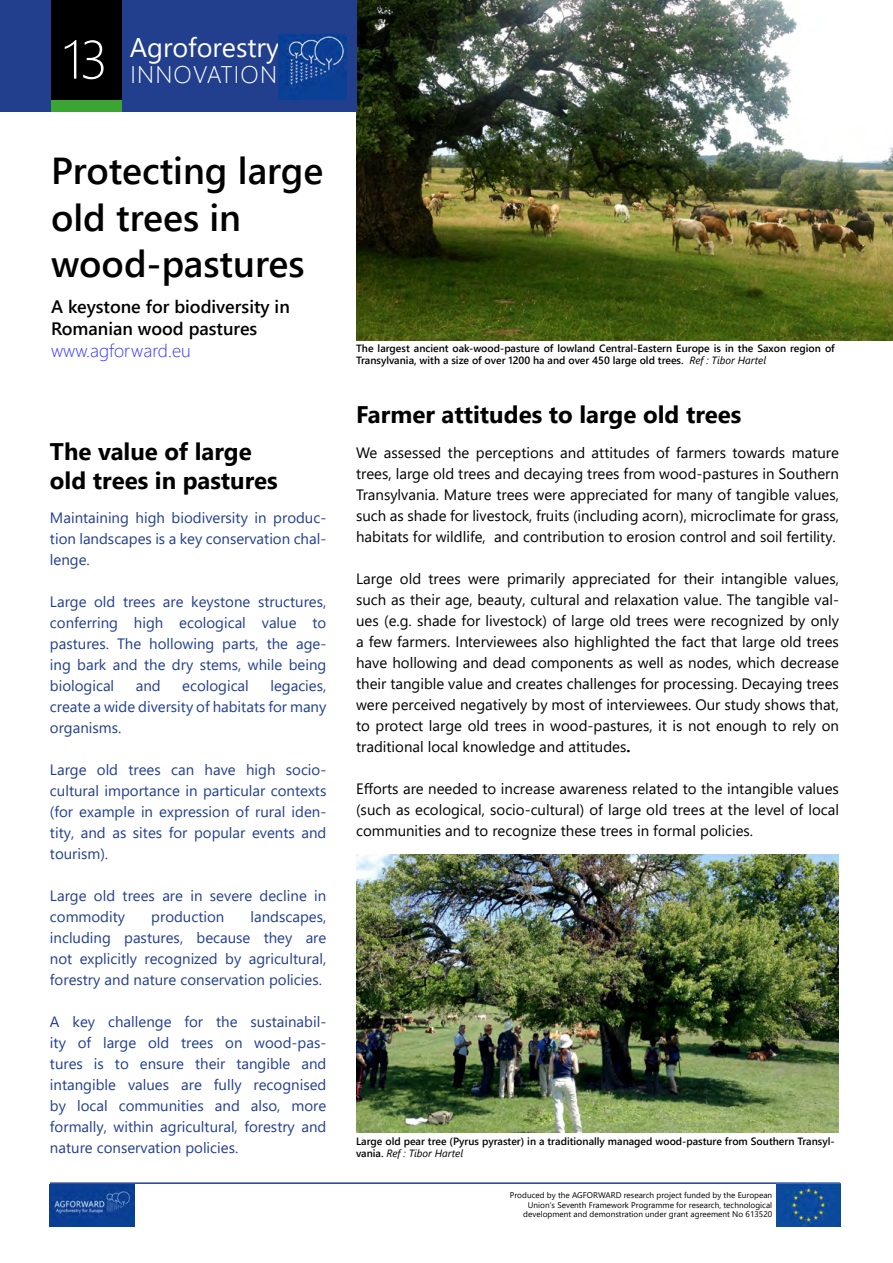
<style>
.page{position:relative;width:893px;height:1263px;background:#fff}
.page>*{position:absolute;margin:0;border:0;box-sizing:border-box;transform-origin:0 0}
.t1{font:300 61.5px "Segoe UI";color:#fff;scale:.88 1}
.t2{font:600 37.5px/46.5px "Segoe UI";color:#000}
.t3{font:33px "Segoe UI";letter-spacing:-.06em;color:#fff}
.t4{font:700 24px/28.8px "Segoe UI";color:#000}
.t5{font:300 24px "Segoe UI";letter-spacing:.05em;color:#fff}
.t6{font:300 21px "Segoe UI";letter-spacing:.05em;color:#fff}
.t7{font:600 18px/21.6px "Segoe UI";color:#000}
.t8{font:300 18px "Segoe UI";color:#33f}
.t9{font:15px/21px "Segoe UI";color:#000;text-align:justify}
.t10{font:15px/21px "Segoe UI";color:#223f8e;text-align:justify}
.t11{font:600 10.5px/12px "Segoe UI";color:#000}
.t12{font:8.25px/9.9px "Segoe UI";color:#000;text-align:right}
.s1{font-weight:300;font-size:54px}
.s2{font-weight:400;font-style:italic}
.s3{font-weight:700}
</style>
<div class="page">
<hr style="left:50px;top:1182px;width:790px;height:2px;background:#223f8e">
<img style="left:50px;top:1184px;width:85px;height:42px">
<img style="left:776px;top:1184px;width:64px;height:43px">
<img style="left:356px;top:855px;width:483px;height:277px">
<img style="left:356px;top:0;width:537px;height:340px">
<div style="left:0;top:0;width:356px;height:112px;background:#223f8e"></div>
<div style="left:51px;top:0;width:70px;height:110px;background:#000"></div>
<div style="left:51px;top:100px;width:70px;height:12px;background:#3ca432"></div>
<img style="left:278px;top:34px;width:68px;height:66px">
<h1 class="t1" style="left:59px;top:3px;width:62px">37</h1>
<h3 class="t6" style="left:129px;top:20px;width:123px">Agroforestry</h3>
<h3 class="t3" style="left:63px;top:37px;width:243px"><span class="s1">13</span> INNOVATION</h3>
<h3 class="t5" style="left:131px;top:55px;width:148px">INNOVATION</h3>
<h2 class="t2" style="left:51px;top:147px;width:274px">Protecting large old trees in wood-pastures</h2>
<p class="t7" style="left:51px;top:296px;width:240px">A keystone for biodiversity in<br>Romanian wood pastures</p>
<p class="t8" style="left:51px;top:336px;width:141px">www.agforward.eu</p>
<p class="t11" style="left:356px;top:342px;width:480px">The largest ancient oak-wood-pasture of lowland Central-Eastern Europe is in the Saxon region of<br>Transylvania, with a size of over 1200 ha and over 450 large old trees. <span class="s2">Ref : Tibor Hartel</span></p>
<h3 class="t4" style="left:356px;top:400px;width:387px">Farmer attitudes to large old trees</h3>
<h3 class="t4" style="left:50px;top:437px;width:229px">The value of large old trees in pastures</h3>
<p class="t9" style="left:356px;top:440px;width:484px">We assessed the perceptions and attitudes of farmers towards mature trees, large old trees and decaying trees from wood-pastures in Southern Transylvania. Mature trees were appreciated for many of tangible values, such as shade for livestock, fruits (including acorn), microclimate for grass, habitats for wildlife, and contribution to erosion control and soil fertility.</p>
<p class="t9" style="left:356px;top:566px;width:484px">Large old trees were primarily appreciated for their intangible values, such as their age, beauty, cultural and relaxation value. The tangible val&shy;ues (e.g. shade for livestock) of large old trees were recognized by only a few farmers. Interviewees also highlighted the fact that large old trees have hollowing and dead components as well as nodes, which decrease their tangible value and creates challenges for processing. Decaying trees were perceived negatively by most of interviewees. Our study shows that, to protect large old trees in wood-pastures, it is not enough to rely on traditional local knowledge and attitudes<span class="s3">.</span></p>
<p class="t9" style="left:356px;top:776px;width:484px">Efforts are needed to increase awareness related to the intangible values (such as ecological, socio-cultural) of large old trees at the level of local communities and to recognize these trees in formal policies.</p>
<p class="t10" style="left:50px;top:506px;width:278px">Maintaining high biodiversity in produc&shy;tion landscapes is a key conservation chal&shy;lenge.</p>
<p class="t10" style="left:50px;top:590px;width:278px">Large old trees are keystone structures, conferring high ecological value to pastures. The hollowing parts, the age&shy;ing bark and the dry stems, while being biological</p>
<p class="t10" style="left:50px;top:674px;width:278px;text-indent:220px">legacies, create a wide diversity of habitats for many organisms.</p>
<p class="t10" style="left:50px;top:758px;width:278px">Large old trees can have high socio&shy;cultural importance in particular contexts (for example in expression of rural iden&shy;tity, and as sites for popular events and tourism).</p>
<p class="t10" style="left:50px;top:884px;width:278px">Large old trees are in severe decline in commodity</p>
<p class="t10" style="left:136px;top:674px;width:26px">and</p>
<p class="t10" style="left:182px;top:674px;width:68px">ecological</p>
<p class="t10" style="left:50px;top:905px;width:278px;text-indent:201px">landscapes, including pastures, because they are not explicitly recognized by agricultural, forestry and nature conservation policies.</p>
<p class="t10" style="left:50px;top:1010px;width:278px">A key challenge for the sustainabil&shy;ity of large old trees on wood-pas&shy;tures is to ensure their tangible and intangible values are fully recognised by local communities and also, more formally, within agricultural, forestry and nature conservation policies.</p>
<p class="t10" style="left:151px;top:905px;width:75px">production</p>
<p class="t11" style="left:356px;top:1135px;width:480px">Large old pear tree (Pyrus pyraster) in a traditionally managed wood-pasture from Southern Transyl&shy;vania. <span class="s2">Ref : Tibor Hartel</span></p>
<p class="t12" style="left:510px;top:1189px;width:264px">Produced by the AGFORWARD research project funded by the European<br>Union’s Seventh Framework Programme for research, technological development and demonstration under grant agreement No 613520</p>
</div>
